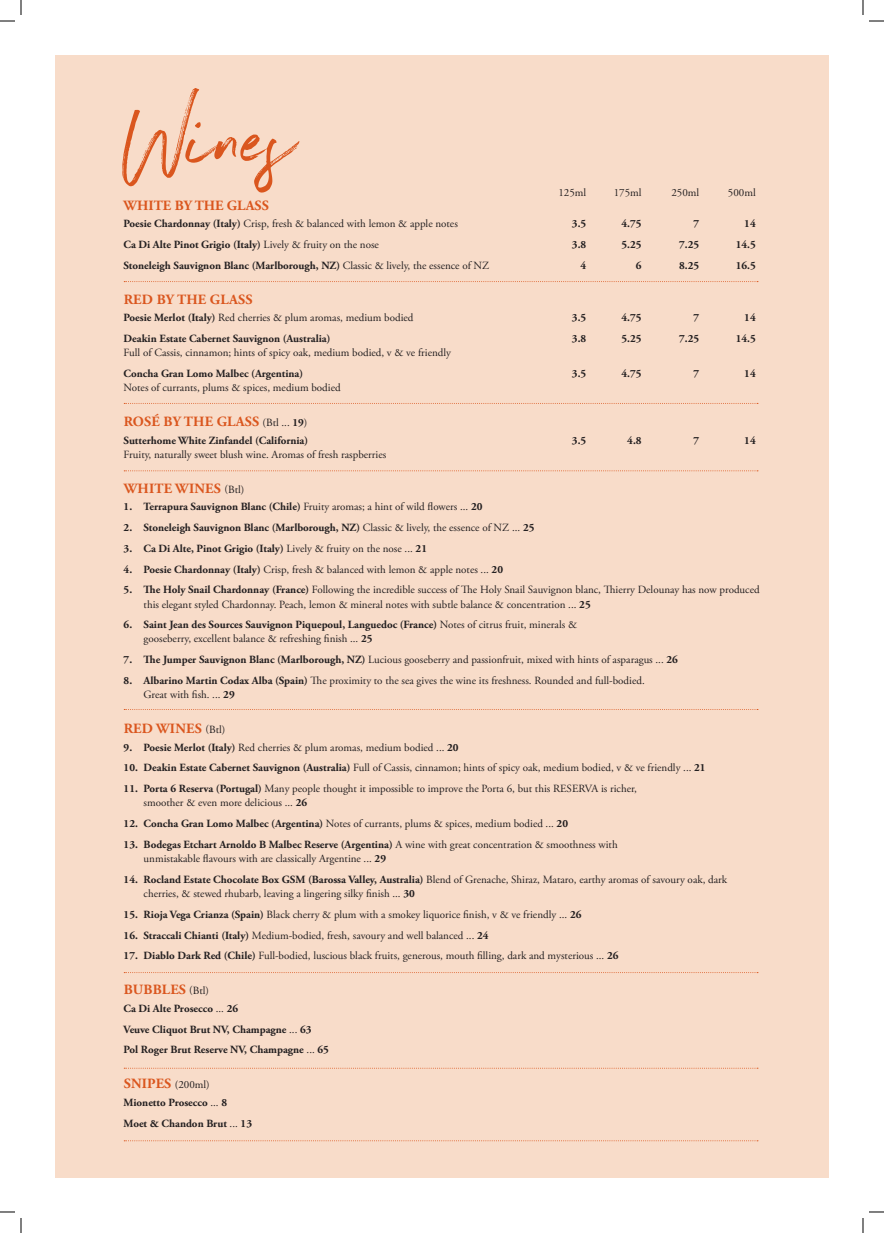
<style>
.page{position:relative;width:884px;height:1233px;background:#fff}
.page>*{position:absolute;margin:0;border:0;box-sizing:border-box;transform-origin:0 0}
.t1{font:700 14.1px "Adobe Garamond Pro";letter-spacing:.015em;color:#da561e}
.t2{font:11px/14.1px "Adobe Garamond Pro";color:#231f20}
.t3{font:700 11px "Adobe Garamond Pro";color:#231f20}
.s1{font-weight:700}
.s2{font-weight:400}
.s3{font-weight:400;font-size:11px;color:#231f20}
.s4{font-size:11px;color:#231f20}
.s5{font-weight:700;font-size:14.1px;color:#da561e}
</style>
<div class="page">
<div style="left:55px;top:55px;width:774px;height:1123px;background:#f8dcc9"></div>
<svg style="left:122px;top:88px;width:177px;height:105px"></svg>
<svg style="left:124px;top:403px;width:634px;height:1px"></svg>
<svg style="left:124px;top:281px;width:634px;height:1px"></svg>
<svg style="left:124px;top:470px;width:634px;height:1px"></svg>
<svg style="left:124px;top:709px;width:634px;height:1px"></svg>
<svg style="left:124px;top:972px;width:634px;height:1px"></svg>
<svg style="left:124px;top:1067px;width:634px;height:1px"></svg>
<svg style="left:124px;top:1140px;width:634px;height:1px"></svg>
<svg style="left:0;top:1211px;width:15px;height:1px"></svg>
<svg style="left:869px;top:1211px;width:15px;height:1px"></svg>
<svg style="left:0;top:0;width:22px;height:22px"></svg>
<svg style="left:20px;top:1218px;width:2px;height:15px"></svg>
<svg style="left:862px;top:0;width:22px;height:22px"></svg>
<svg style="left:862px;top:1218px;width:2px;height:15px"></svg>
<p class="t2" style="left:558px;top:186px;width:29px">125ml</p>
<p class="t2" style="left:614px;top:186px;width:29px">175ml</p>
<p class="t2" style="left:671px;top:186px;width:29px">250ml</p>
<p class="t2" style="left:728px;top:186px;width:29px">500ml</p>
<p class="t1" style="left:124px;top:197px;width:147px">WHITE BY THE GLASS</p>
<p class="t2" style="left:124px;top:217px;width:336px"><span class="s1">Poesie Chardonnay (Italy)</span> Crisp, fresh &amp; balanced with lemon &amp; apple notes</p>
<p class="t3" style="left:572px;top:217px;width:16px">3.5</p>
<p class="t3" style="left:621px;top:217px;width:22px">4.75</p>
<p class="t3" style="left:693px;top:217px;width:7px">7</p>
<p class="t3" style="left:744px;top:217px;width:13px">14</p>
<p class="t3" style="left:124px;top:238px;width:257px">Ca Di Alte Pinot Grigio (Italy) <span class="s2">Lively &amp; fruity on the nose</span></p>
<p class="t3" style="left:572px;top:238px;width:16px">3.8</p>
<p class="t3" style="left:621px;top:238px;width:22px">5.25</p>
<p class="t3" style="left:679px;top:238px;width:22px">7.25</p>
<p class="t3" style="left:736px;top:238px;width:22px">14.5</p>
<p class="t3" style="left:124px;top:259px;width:367px">Stoneleigh Sauvignon Blanc (Marlborough, NZ) <span class="s2">Classic &amp; lively, the essence of NZ</span></p>
<p class="t3" style="left:580px;top:259px;width:7px">4</p>
<p class="t3" style="left:636px;top:259px;width:7px">6</p>
<p class="t3" style="left:679px;top:259px;width:22px">8.25</p>
<p class="t3" style="left:736px;top:259px;width:22px">16.5</p>
<p class="t1" style="left:124px;top:291px;width:130px">RED BY THE GLASS</p>
<p class="t2" style="left:124px;top:311px;width:291px"><span class="s1">Poesie Merlot (Italy)</span> Red cherries &amp; plum aromas, medium bodied</p>
<p class="t3" style="left:572px;top:311px;width:16px">3.5</p>
<p class="t3" style="left:621px;top:311px;width:22px">4.75</p>
<p class="t3" style="left:693px;top:311px;width:7px">7</p>
<p class="t3" style="left:744px;top:311px;width:13px">14</p>
<p class="t3" style="left:124px;top:332px;width:208px">Deakin Estate Cabernet Sauvignon (Australia)</p>
<p class="t3" style="left:572px;top:332px;width:16px">3.8</p>
<p class="t3" style="left:621px;top:332px;width:22px">5.25</p>
<p class="t3" style="left:679px;top:332px;width:22px">7.25</p>
<p class="t3" style="left:736px;top:332px;width:22px">14.5</p>
<p class="t2" style="left:124px;top:346px;width:329px">Full of Cassis, cinnamon; hints of spicy oak, medium bodied, v &amp; ve friendly</p>
<p class="t3" style="left:124px;top:367px;width:181px">Concha Gran Lomo Malbec (Argentina)</p>
<p class="t3" style="left:572px;top:367px;width:16px">3.5</p>
<p class="t3" style="left:621px;top:367px;width:22px">4.75</p>
<p class="t3" style="left:693px;top:367px;width:7px">7</p>
<p class="t3" style="left:744px;top:367px;width:13px">14</p>
<p class="t2" style="left:124px;top:381px;width:219px">Notes of currants, plums &amp; spices, medium bodied</p>
<p class="t1" style="left:124px;top:413px;width:185px">ROSÉ BY THE GLASS <span class="s3">(Btl ...</span> <span class="s4">19</span><span class="s3">)</span></p>
<p class="t3" style="left:124px;top:434px;width:186px">Sutterhome White Zinfandel (California)</p>
<p class="t3" style="left:572px;top:434px;width:16px">3.5</p>
<p class="t3" style="left:627px;top:434px;width:16px">4.8</p>
<p class="t3" style="left:693px;top:434px;width:7px">7</p>
<p class="t3" style="left:744px;top:434px;width:13px">14</p>
<p class="t2" style="left:124px;top:447px;width:264px">Fruity, naturally sweet blush wine. Aromas of fresh raspberries</p>
<p class="t1" style="left:124px;top:480px;width:122px">WHITE WINES <span class="s3">(Btl)</span></p>
<p class="t3" style="left:124px;top:500px;width:360px">1. Terrapura Sauvignon Blanc (Chile) <span class="s2">Fruity aromas; a hint of wild flowers ...</span> 20</p>
<p class="t3" style="left:124px;top:521px;width:412px">2. Stoneleigh Sauvignon Blanc (Marlborough, NZ) <span class="s2">Classic &amp; lively, the essence of NZ ...</span> 25</p>
<p class="t3" style="left:124px;top:542px;width:305px">3. Ca Di Alte, Pinot Grigio (Italy) <span class="s2">Lively &amp; fruity on the nose ...</span> 21</p>
<p class="t2" style="left:124px;top:562px;width:381px"><span class="s1">4. Poesie Chardonnay (Italy)</span> Crisp, fresh &amp; balanced with lemon &amp; apple notes ... <span class="s1">20</span></p>
<p class="t2" style="left:144px;top:583px;width:617px;text-indent:-20px"><span class="s1">5. The Holy Snail Chardonnay (France)</span> Following the incredible success of The Holy Snail Sauvignon blanc, Thierry Delounay has now produced this elegant styled Chardonnay. Peach, lemon &amp; mineral notes with subtle balance &amp; concentration ... <span class="s1">25</span></p>
<p class="t2" style="left:144px;top:618px;width:435px;text-indent:-20px"><span class="s1">6. Saint Jean des Sources Sauvignon Piquepoul, Languedoc (France)</span> Notes of citrus fruit, minerals &amp; gooseberry, excellent balance &amp; refreshing finish ... <span class="s1">25</span></p>
<p class="t2" style="left:124px;top:653px;width:556px"><span class="s1">7. The Jumper Sauvignon Blanc (Marlborough, NZ)</span> Lucious gooseberry and passionfruit, mixed with hints of asparagus ... <span class="s1">26</span></p>
<p class="t2" style="left:124px;top:674px;width:523px"><span class="s1">8. Albarino Martin Codax Alba (Spain)</span> The proximity to the sea gives the wine its freshness. Rounded and full-bodied.</p>
<p class="t2" style="left:144px;top:688px;width:93px">Great with fish. ... <span class="s1">29</span></p>
<p class="t1" style="left:124px;top:720px;width:103px">RED WINES <span class="s3">(Btl)</span></p>
<p class="t2" style="left:124px;top:740px;width:337px"><span class="s1">9. Poesie Merlot (Italy)</span> Red cherries &amp; plum aromas, medium bodied ... <span class="s1">20</span></p>
<p class="t2" style="left:124px;top:761px;width:584px"><span class="s1">10. Deakin Estate Cabernet Sauvignon (Australia)</span> Full of Cassis, cinnamon; hints of spicy oak, medium bodied, v &amp; ve friendly ... <span class="s1">21</span></p>
<p class="t2" style="left:124px;top:782px;width:515px"><span class="s1">11. Porta 6 Reserva (Portugal)</span> Many people thought it impossible to improve the Porta 6, but this RESERVA is richer,</p>
<p class="t2" style="left:144px;top:796px;width:165px">smoother &amp; even more delicious ... <span class="s1">26</span></p>
<p class="t2" style="left:124px;top:817px;width:446px"><span class="s1">12. Concha Gran Lomo Malbec (Argentina)</span> Notes of currants, plums &amp; spices, medium bodied ... <span class="s1">20</span></p>
<p class="t3" style="left:124px;top:838px;width:496px">13. Bodegas Etchart Arnoldo B Malbec Reserve (Argentina) <span class="s2">A wine with great concentration &amp; smoothness with</span></p>
<p class="t2" style="left:144px;top:852px;width:244px">unmistakable flavours with are classically Argentine ... <span class="s1">29</span></p>
<p class="t2" style="left:144px;top:872px;width:585px;text-indent:-20px"><span class="s1">14. Rocland Estate Chocolate Box GSM (Barossa Valley, Australia)</span> Blend of Grenache, Shiraz, Mataro, earthy aromas of savoury oak, dark cherries, &amp; stewed rhubarb, leaving a lingering silky finish ... <span class="s1">30</span></p>
<p class="t2" style="left:124px;top:907px;width:459px"><span class="s1">15. Rioja Vega Crianza (Spain)</span> Black cherry &amp; plum with a smokey liquorice finish, v &amp; ve friendly ... <span class="s1">26</span></p>
<p class="t2" style="left:124px;top:928px;width:366px"><span class="s1">16. Straccali Chianti (Italy)</span> Medium-bodied, fresh, savoury and well balanced ... <span class="s1">24</span></p>
<p class="t2" style="left:124px;top:949px;width:496px"><span class="s1">17. Diablo Dark Red (Chile)</span> Full-bodied, luscious black fruits, generous, mouth filling, dark and mysterious ... <span class="s1">26</span></p>
<p class="t1" style="left:124px;top:981px;width:87px">BUBBLES <span class="s3">(Btl)</span></p>
<p class="t3" style="left:124px;top:1002px;width:116px">Ca Di Alte Prosecco <span class="s2">...</span> 26</p>
<p class="t3" style="left:124px;top:1022px;width:189px">Veuve Cliquot Brut NV, Champagne <span class="s2">...</span> 63</p>
<p class="t3" style="left:124px;top:1043px;width:207px">Pol Roger Brut Reserve NV, Champagne <span class="s2">...</span> 65</p>
<p class="t2" style="left:124px;top:1078px;width:88px"><span class="s5">SNIPES</span> (200ml)</p>
<p class="t3" style="left:124px;top:1096px;width:105px">Mionetto Prosecco <span class="s2">...</span> 8</p>
<p class="t3" style="left:124px;top:1116px;width:130px">Moet &amp; Chandon Brut <span class="s2">...</span> 13</p>
</div>
